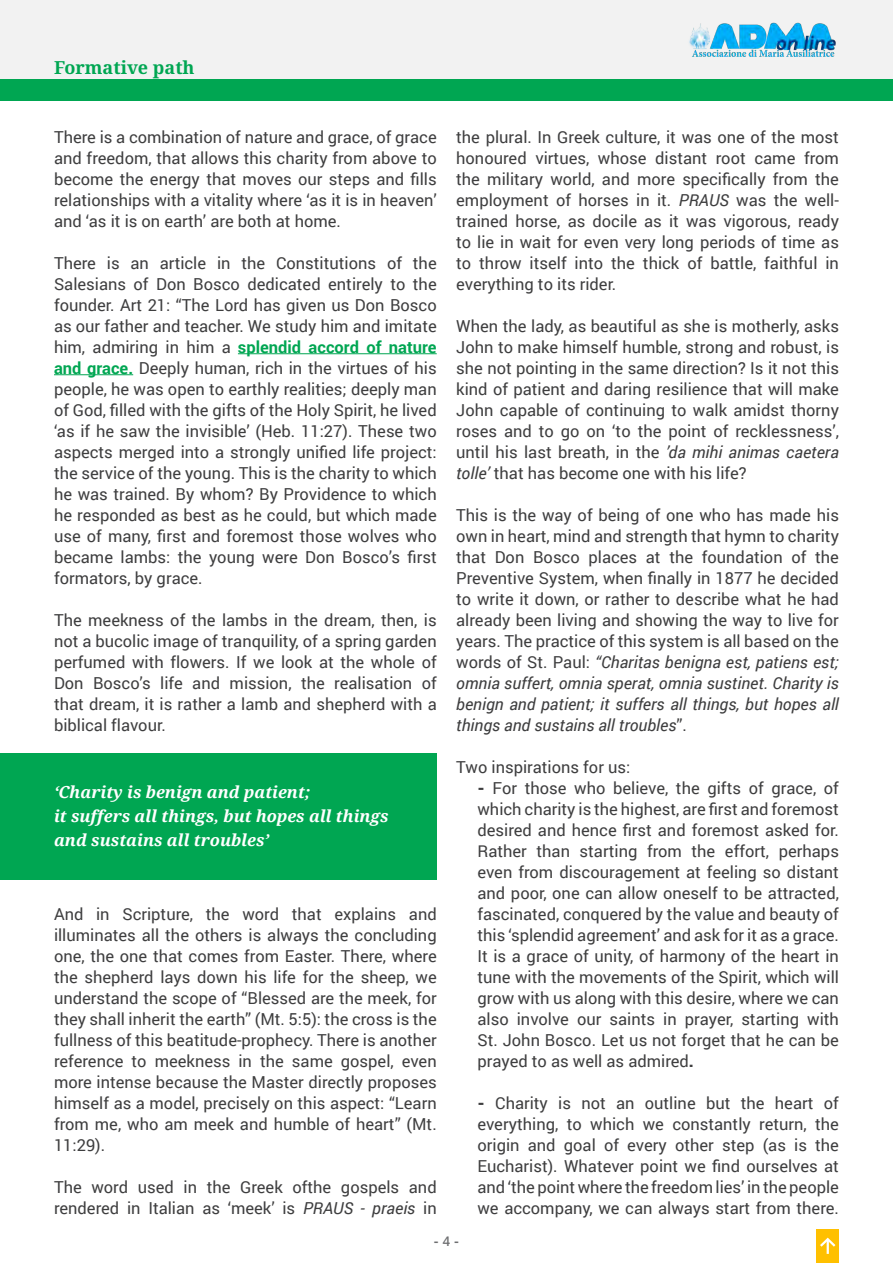
<style>
.page{position:relative;width:893px;height:1263px;background:#fff}
.page>*{position:absolute;margin:0;border:0;box-sizing:border-box;transform-origin:0 0}
.t1{font:700 18px "Noto Serif";color:#00a652}
.t2{font:16.5px/21px "Roboto";color:#3e3e3f;text-align:justify}
.t3{font:italic 700 16.5px/24px "Noto Serif";color:#fff}
.t4{font:700 13.5px "Segoe UI";color:#6d6e70}
.s1{font-weight:700;color:#00a652}
.s2{font-style:italic}
.s3{font-weight:900}
.s4{font-weight:600}
</style>
<div class="page">
<div style="left:0;top:0;width:893px;height:80px;background:#f2f2f2"></div>
<img style="left:689px;top:22px;width:147px;height:35px">
<div style="left:816px;top:1229px;width:23px;height:34px;background:#ffc000"></div>
<svg style="left:820px;top:1237px;width:16px;height:17px"></svg>
<hr style="left:238px;top:353px;width:199px;height:1px;background:#00a652">
<hr style="left:54px;top:374px;width:79px;height:1px;background:#00a652">
<div style="left:0;top:80px;width:893px;height:20px;background:#00a652"></div>
<div style="left:0;top:753px;width:437px;height:126px;background:#00a652"></div>
<p class="t1" style="left:54px;top:54px;width:142px">Formative path</p>
<p class="t2" style="left:54px;top:126px;width:384px">There is a combination of nature and grace, of grace and freedom, that allows this charity from above to become the energy that moves our steps and fills relationships with a vitality where ‘as it is in heaven’ and ‘as it is on earth’ are both at home.</p>
<p class="t2" style="left:54px;top:252px;width:384px">There is an article in the Constitutions of the Salesians of Don Bosco dedicated entirely to the founder. Art 21: “The Lord has given us Don Bosco as our father and teacher. We study him and imitate him, admiring in him a <span class="s1">splendid accord of nature and grace.</span> Deeply human, rich in the virtues of his people, he was open to earthly realities; deeply man of God, filled with the gifts of the Holy Spirit, he lived ‘as if he saw the invisible’ (Heb. 11:27). These two aspects merged into a strongly unified life project: the service of the young. This is the charity to which he was trained. By whom? By Providence to which he responded as best as he could, but which made use of many, first and foremost those wolves who became lambs: the young were Don Bosco’s first formators, by grace.</p>
<p class="t2" style="left:54px;top:609px;width:384px">The meekness of the lambs in the dream, then, is not a bucolic image of tranquility, of a spring garden perfumed with flowers. If we look at the whole of Don Bosco’s life and mission, the realisation of that dream, it is rather a lamb and shepherd with a biblical flavour.</p>
<p class="t3" style="left:54px;top:779px;width:258px">‘Charity is benign and patient;</p>
<p class="t3" style="left:54px;top:803px;width:336px">it suffers all things, but hopes all things and sustains all troubles’</p>
<p class="t2" style="left:54px;top:903px;width:384px">And in Scripture, the word that explains and illuminates all the others is always the concluding one, the one that comes from Easter. There, where the shepherd lays down his life for the sheep, we understand the scope of “Blessed are the meek, for they shall inherit the earth” (Mt. 5:5): the cross is the fullness of this beatitude-prophecy. There is another reference to meekness in the same gospel, even more intense because the Master directly proposes himself as a model, precisely on this aspect: “Learn from me, who am meek and humble of heart” (Mt.<br>11:29).</p>
<p class="t2" style="left:54px;top:1176px;width:384px">The word used in the Greek ofthe gospels and rendered in Italian as ‘meek’ is <span class="s2">PRAUS - praeis</span> in</p>
<p class="t2" style="left:456px;top:126px;width:384px">the plural. In Greek culture, it was one of the most honoured virtues, whose distant root came from the military world, and more specifically from the employment of horses in it. <span class="s2">PRAUS</span> was the well&shy;trained horse, as docile as it was vigorous, ready to lie in wait for even very long periods of time as to throw itself into the thick of battle, faithful in everything to its rider.</p>
<p class="t2" style="left:456px;top:315px;width:384px">When the lady, as beautiful as she is motherly, asks John to make himself humble, strong and robust, is she not pointing in the same direction? Is it not this kind of patient and daring resilience that will make John capable of continuing to walk amidst thorny roses and to go on ‘to the point of recklessness’, until his last breath, in the <span class="s2">’da mihi animas caetera tolle’</span> that has become one with his life?</p>
<p class="t2" style="left:456px;top:504px;width:384px">This is the way of being of one who has made his own in heart, mind and strength that hymn to charity that Don Bosco places at the foundation of the Preventive System, when finally in 1877 he decided to write it down, or rather to describe what he had already been living and showing the way to live for years. The practice of this system is all based on the words of St. Paul: <span class="s2">“Charitas benigna est, patiens est; omnia suffert, omnia sperat, omnia sustinet. Charity is benign and patient; it suffers all things, but hopes all things and sustains all troubles</span>”.</p>
<p class="t2" style="left:456px;top:756px;width:176px">Two inspirations for us:</p>
<p class="t2" style="left:477px;top:777px;width:363px"><span class="s3">-</span> For those who believe, the gifts of grace, of which charity is the highest, are first and foremost desired and hence first and foremost asked for.<br>Rather than starting from the effort, perhaps even from discouragement at feeling so distant and poor, one can allow oneself to be attracted, fascinated, conquered by the value and beauty of this ‘splendid agreement’ and ask for it as a grace.<br>It is a grace of unity, of harmony of the heart in tune with the movements of the Spirit, which will grow with us along with this desire, where we can also involve our saints in prayer, starting with St. John Bosco. Let us not forget that he can be prayed to as well as admired<span class="s3">.</span></p>
<p class="t2" style="left:477px;top:1092px;width:363px"><span class="s3">-</span> Charity is not an outline but the heart of everything, to which we constantly return, the origin and goal of every other step (as is the Eucharist). Whatever point we find ourselves at and ‘the point where the freedom lies’ in the people we accompany, we can always start from there.</p>
<p class="t4" style="left:434px;top:1229px;width:27px">- <span class="s4">4</span> -</p>
</div>
